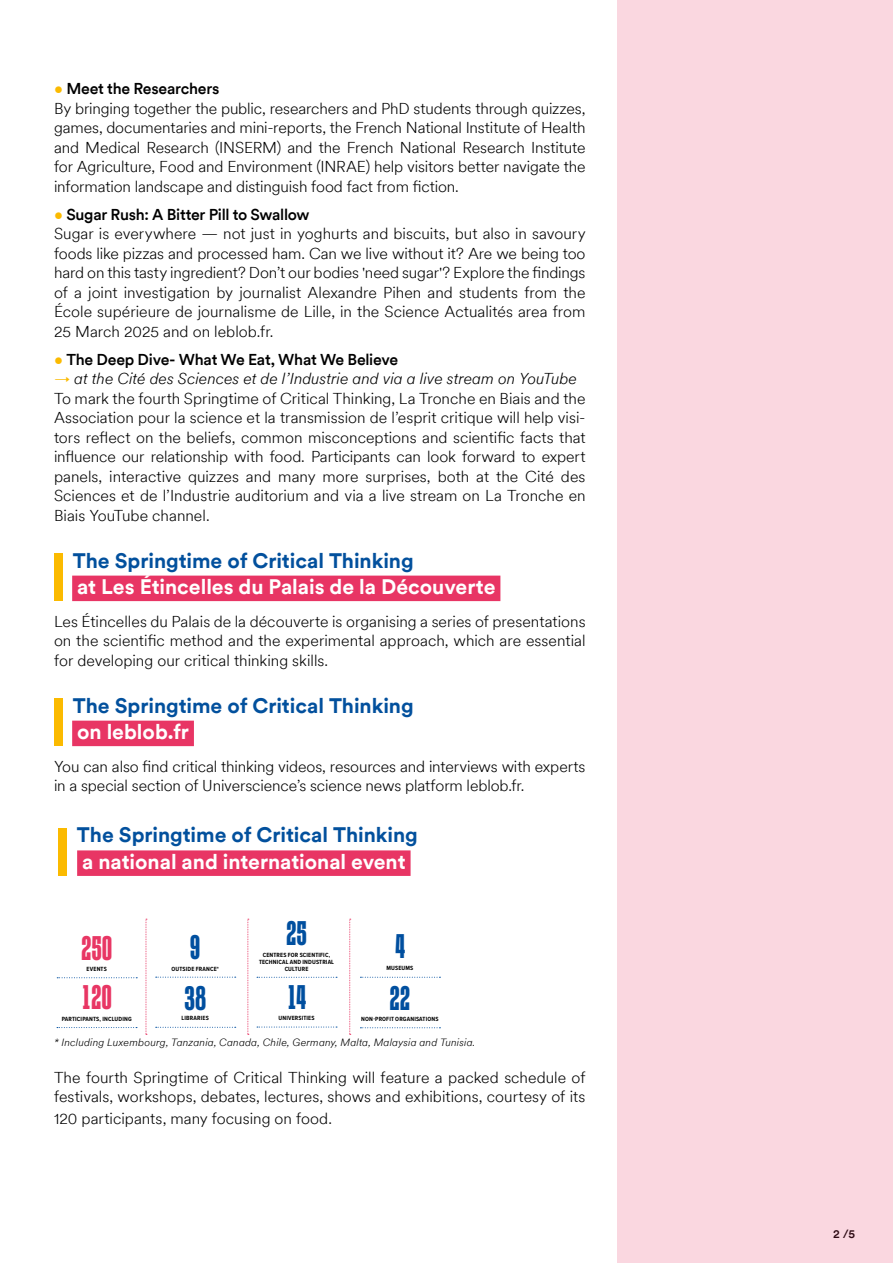
<style>
.page{position:relative;width:893px;height:1263px;background:#fff}
.page>*{position:absolute;margin:0;border:0;box-sizing:border-box;transform-origin:0 0}
.t1{font:700 31.2px "Tandelle Rg";letter-spacing:-.005em;color:#004f9f}
.t2{font:700 31.2px "Tandelle Rg";letter-spacing:-.005em;color:#e83664}
.t3{font:700 21px "CSI Circular TT";letter-spacing:-.005em;color:#02509d}
.t4{font:700 21px "CSI Circular TT";letter-spacing:-.005em;color:#fff}
.t5{font:300 15.75px/19.5px "CSI Circular TT";color:#000}
.t6{font:500 15.75px "CSI Circular TT";letter-spacing:-.015em;color:#000}
.t7{font:500 12px "CSI Circular TT";color:#000}
.t8{font:italic 300 10.5px "CSI Circular TT";letter-spacing:.015em;color:#000}
.t9{font:700 6.3px/7.1px "Proxima Nova Cond";letter-spacing:.025em;color:#000;text-align:center}
.s1{color:#fbba00}
.s2{font-weight:500}
.s3{font-weight:300;color:#fbba00}
.s4{font-style:italic}
</style>
<div class="page">
<div style="left:72px;top:576px;width:428px;height:25px;background:#e83564"></div>
<div style="left:72px;top:721px;width:122px;height:25px;background:#e83564"></div>
<div style="left:77px;top:850px;width:334px;height:26px;background:#e83564"></div>
<div style="left:54px;top:553px;width:9px;height:48px;background:#fbba00"></div>
<div style="left:54px;top:698px;width:9px;height:48px;background:#fbba00"></div>
<div style="left:58px;top:828px;width:9px;height:48px;background:#fbba00"></div>
<svg style="left:57px;top:977px;width:80px;height:1px"></svg>
<svg style="left:57px;top:1027px;width:80px;height:1px"></svg>
<svg style="left:156px;top:977px;width:80px;height:1px"></svg>
<svg style="left:156px;top:1027px;width:80px;height:1px"></svg>
<svg style="left:257px;top:977px;width:80px;height:1px"></svg>
<svg style="left:257px;top:1027px;width:80px;height:1px"></svg>
<svg style="left:146px;top:919px;width:1px;height:116px"></svg>
<svg style="left:247px;top:919px;width:2px;height:116px"></svg>
<svg style="left:349px;top:919px;width:2px;height:116px"></svg>
<svg style="left:360px;top:977px;width:80px;height:1px"></svg>
<svg style="left:360px;top:1027px;width:80px;height:1px"></svg>
<div style="left:617px;top:0;width:276px;height:1263px;background:#fad7e0"></div>
<p class="t5" style="left:54px;top:78px;width:533px"><span class="s1">•</span> <span class="s2">Meet the Researchers<br></span>By bringing together the public, researchers and PhD students through quizzes, games, documentaries and mini-reports, the French National Institute of Health and Medical Research (INSERM) and the French National Research Institute for Agriculture, Food and Environment (INRAE) help visitors better navigate the information landscape and distinguish food fact from fiction.</p>
<p class="t5" style="left:54px;top:204px;width:533px"><span class="s1">•</span> <span class="s2">Sugar Rush: A Bitter Pill to Swallow<br></span>Sugar is everywhere — not just in yoghurts and biscuits, but also in savoury foods like pizzas and processed ham. Can we live without it? Are we being too hard on this tasty ingredient? Don’t our bodies 'need sugar'? Explore the findings of a joint investigation by journalist Alexandre Pihen and students from the École supérieure de journalisme de Lille, in the Science Actualités area from 25 March 2025 and on leblob.fr.</p>
<p class="t6" style="left:54px;top:348px;width:346px"><span class="s3">•</span> The Deep Dive- What We Eat, What We Believe</p>
<p class="t5" style="left:54px;top:368px;width:533px"><span class="s1">→</span> <span class="s4">at the Cité des Sciences et de l’Industrie and via a live stream on YouTube </span>To mark the fourth Springtime of Critical Thinking, La Tronche en Biais and the Association pour la science et la transmission de l’esprit critique will help visi&shy;tors reflect on the beliefs, common misconceptions and scientific facts that influence our relationship with food. Participants can look forward to expert panels, interactive quizzes and many more surprises, both at the Cité des Sciences et de l’Industrie auditorium and via a live stream on La Tronche en Biais YouTube channel.</p>
<h2 class="t3" style="left:73px;top:546px;width:342px">The Springtime of Critical Thinking</h2>
<h2 class="t4" style="left:77px;top:572px;width:420px">at Les Étincelles du Palais de la Découverte</h2>
<p class="t5" style="left:54px;top:611px;width:533px;text-align:justify">Les Étincelles du Palais de la découverte is organising a series of presentations on the scientific method and the experimental approach, which are essential for developing our critical thinking skills.</p>
<h2 class="t3" style="left:73px;top:691px;width:342px">The Springtime of Critical Thinking</h2>
<h2 class="t4" style="left:77px;top:717px;width:113px">on leblob.fr</h2>
<p class="t5" style="left:54px;top:756px;width:533px">You can also find critical thinking videos, resources and interviews with experts in a special section of Universcience’s science news platform leblob.fr.</p>
<h2 class="t3" style="left:77px;top:820px;width:342px">The Springtime of Critical Thinking</h2>
<h2 class="t4" style="left:82px;top:847px;width:325px">a national and international event</h2>
<h1 class="t1" style="left:286px;top:914px;width:22px">25</h1>
<p class="t9" style="left:259px;top:951px;width:77px">CENTRES FOR SCIENTIFIC,<br>TECHNICAL AND INDUSTRIAL<br>CULTURE</p>
<h1 class="t1" style="left:287px;top:978px;width:21px">14</h1>
<p class="t9" style="left:278px;top:1015px;width:38px">UNIVERSITIES</p>
<h1 class="t1" style="left:395px;top:927px;width:12px">4</h1>
<p class="t9" style="left:386px;top:964px;width:28px">MUSEUMS</p>
<h1 class="t1" style="left:389px;top:979px;width:22px">22</h1>
<p class="t9" style="left:361px;top:1015px;width:79px">NON-PROFIT ORGANISATIONS</p>
<p class="t8" style="left:54px;top:1036px;width:423px">* Including Luxembourg, Tanzania, Canada, Chile, Germany, Malta, Malaysia and Tunisia.</p>
<p class="t5" style="left:54px;top:1067px;width:533px">The fourth Springtime of Critical Thinking will feature a packed schedule of festivals, workshops, debates, lectures, shows and exhibitions, courtesy of its</p>
<p class="t5" style="left:54px;top:1108px;width:279px">120 participants, many focusing on food.</p>
<h1 class="t1" style="left:190px;top:928px;width:12px">9</h1>
<p class="t9" style="left:171px;top:965px;width:49px">OUTSIDE FRANCE*</p>
<h1 class="t1" style="left:185px;top:979px;width:23px">38</h1>
<p class="t9" style="left:182px;top:1014px;width:29px">LIBRARIES</p>
<h1 class="t2" style="left:81px;top:929px;width:33px">250</h1>
<p class="t9" style="left:87px;top:965px;width:22px">EVENTS</p>
<h1 class="t2" style="left:81px;top:979px;width:32px">120</h1>
<p class="t9" style="left:62px;top:1015px;width:72px">PARTICIPANTS, INCLUDING</p>
<p class="t7" style="left:833px;top:1225px;width:24px">2 /5</p>
</div>
